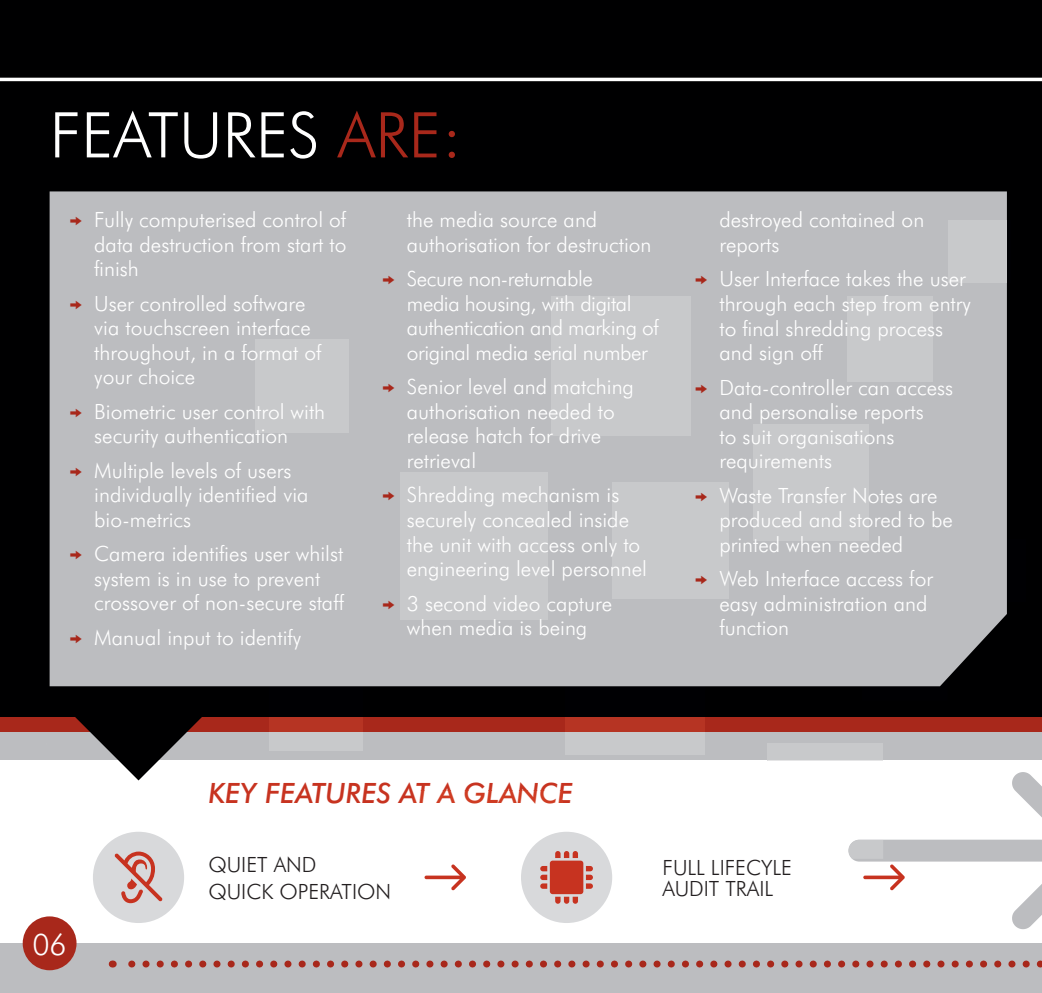
<style>
.page{position:relative;width:1042px;height:993px;background:#fff}
.page>*{position:absolute;margin:0;border:0;box-sizing:border-box;transform-origin:0 0}
.t1{font:300 63px "Futura BT";color:#fff}
.t2{font:300 29.75px "Futura BT";color:#fff}
.t3{font:italic 500 28px "Futura BT";color:#c73320}
.t4{font:300 21px/24.5px "Futura BT";color:#fff}
.t5{font:300 21px/24.5px "Futura BT";letter-spacing:-.02em;color:#fff}
.t6{font:300 21px/26.8px "Futura BT";color:#231f20}
.s1{color:#a8281b}
.s2{font-family:"Proxima Nova";font-weight:600;color:#a8281b}
</style>
<div class="page">
<div style="left:0;top:260px;width:1042px;height:732px;background:#bcbdc0"></div>
<div style="left:0;top:760px;width:1042px;height:183px;background:#fff"></div>
<div style="left:0;top:0;width:1042px;height:724px;background:#000001"></div>
<div style="left:0;top:717px;width:1042px;height:14px;background:#a8281b"></div>
<hr style="left:0;top:78px;width:1042px;height:3px;background:#fff">
<svg style="left:128px;top:960px;width:914px;height:7px"></svg>
<div style="left:565px;top:731px;width:140px;height:23px;background:#c8c9cb"></div>
<div style="left:565px;top:717px;width:140px;height:14px;background:#b63423"></div>
<svg style="left:862px;top:686px;width:78px;height:1px"></svg>
<div style="left:767px;top:742px;width:116px;height:18px;background:#c8c9cb"></div>
<div style="left:269px;top:731px;width:94px;height:20px;background:#c8c9cb"></div>
<div style="left:269px;top:717px;width:94px;height:14px;background:#b63423"></div>
<div style="left:23px;top:916px;width:54px;height:53px;background:#a8281b;border-radius:50%"></div>
<div style="left:93px;top:831px;width:91px;height:91px;background:#d8d9db;border-radius:50%"></div>
<svg style="left:115px;top:851px;width:47px;height:51px"></svg>
<div style="left:521px;top:831px;width:91px;height:91px;background:#d8d9db;border-radius:50%"></div>
<svg style="left:555px;top:851px;width:23px;height:6px"></svg>
<svg style="left:555px;top:896px;width:23px;height:7px"></svg>
<svg style="left:540px;top:866px;width:7px;height:22px"></svg>
<svg style="left:586px;top:866px;width:7px;height:22px"></svg>
<div style="left:550px;top:860px;width:33px;height:33px;background:#c73320;border-radius:3px"></div>
<svg style="left:63px;top:686px;width:151px;height:94px"></svg>
<svg style="left:424px;top:864px;width:42px;height:26px"></svg>
<svg style="left:767px;top:760px;width:275px;height:169px"></svg>
<div style="left:50px;top:191px;width:957px;height:495px;background:#bcbdc0"></div>
<div style="left:551px;top:296px;width:139px;height:139px;background:#c8c9cb"></div>
<div style="left:948px;top:220px;width:59px;height:62px;background:#c8c9cb"></div>
<div style="left:847px;top:296px;width:86px;height:86px;background:#c8c9cb"></div>
<div style="left:753px;top:424px;width:116px;height:116px;background:#c8c9cb"></div>
<div style="left:613px;top:482px;width:116px;height:116px;background:#c8c9cb"></div>
<div style="left:255px;top:339px;width:93px;height:93px;background:#c8c9cb"></div>
<div style="left:400px;top:472px;width:148px;height:147px;background:#c8c9cb"></div>
<h1 class="t1" style="left:50px;top:97px;width:413px">FEATURES <span class="s1">ARE:</span></h1>
<p class="t4" style="left:94px;top:207px;width:254px;text-align:justify;text-indent:-25px"><span class="s2">→</span> Fully computerised control of data destruction from start to finish</p>
<p class="t4" style="left:94px;top:291px;width:229px;text-indent:-25px"><span class="s2">→</span> User controlled software via touchscreen interface throughout, in a format of your choice</p>
<p class="t4" style="left:69px;top:399px;width:257px;text-align:center"><span class="s2">→</span> Biometric user control with security authentication</p>
<p class="t4" style="left:94px;top:458px;width:216px;text-indent:-25px"><span class="s2">→</span> Multiple levels of users individually identified via bio-metrics</p>
<p class="t4" style="left:94px;top:541px;width:251px;text-indent:-25px"><span class="s2">→</span> Camera identifies user whilst system is in use to prevent crossover of non-secure staff</p>
<p class="t4" style="left:69px;top:624px;width:233px"><span class="s2">→</span> Manual input to identify</p>
<p class="t4" style="left:407px;top:207px;width:246px">the media source and authorisation for destruction</p>
<p class="t5" style="left:407px;top:266px;width:254px;text-indent:-25px"><span class="s2">→</span> Secure non-returnable<br>media housing, with digital authentication and marking of original media serial number</p>
<p class="t4" style="left:407px;top:374px;width:229px;text-indent:-25px"><span class="s2">→</span> Senior level and matching authorisation needed to release hatch for drive retrieval</p>
<p class="t4" style="left:407px;top:482px;width:242px;text-indent:-25px"><span class="s2">→</span> Shredding mechanism is securely concealed inside the unit with access only to engineering level personnel</p>
<p class="t4" style="left:382px;top:590px;width:232px;text-align:center"><span class="s2">→</span> 3 second video capture when media is being</p>
<p class="t4" style="left:719px;top:207px;width:206px">destroyed contained on reports</p>
<p class="t4" style="left:719px;top:266px;width:253px;text-indent:-25px"><span class="s2">→</span> User Interface takes the user through each step from entry to final shredding process and sign off</p>
<p class="t4" style="left:719px;top:374px;width:235px;text-indent:-25px"><span class="s2">→</span> Data-controller can access and personalise reports<br>to suit organisations requirements</p>
<p class="t4" style="left:719px;top:482px;width:235px;text-indent:-25px"><span class="s2">→</span> Waste Transfer Notes are produced and stored to be printed when needed</p>
<p class="t4" style="left:719px;top:566px;width:215px;text-indent:-25px"><span class="s2">→</span> Web Interface access for easy administration and function</p>
<h3 class="t3" style="left:208px;top:775px;width:366px">KEY FEATURES AT A GLANCE</h3>
<h2 class="t2" style="left:32px;top:925px;width:36px">06</h2>
<p class="t6" style="left:208px;top:850px;width:184px">QUIET AND<br>QUICK OPERATION</p>
<p class="t6" style="left:662px;top:856px;width:131px;line-height:21px">FULL LIFECYLE<br>AUDIT TRAIL</p>
</div>
